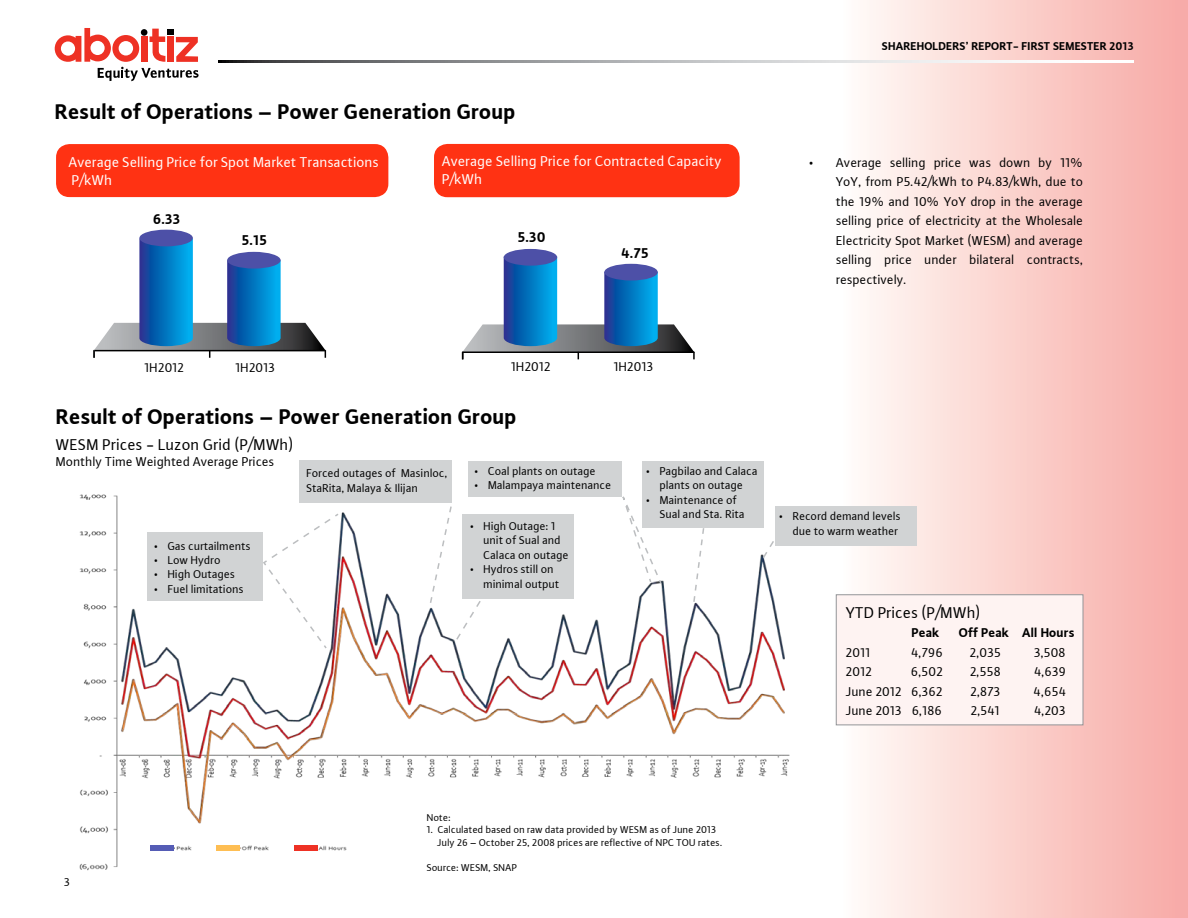
<style>
.page{position:relative;width:1188px;height:918px;background:#fff}
.page>*{position:absolute;margin:0;border:0;box-sizing:border-box;transform-origin:0 0}
.t1{font:22.5px "Aboitiz Sans Bold LF Regular";color:#000}
.t2{font:16.5px "Aboitiz Sans Normal LF Regular";color:#000}
.t3{font:15px/18px "Aboitiz Sans Normal LF Regular";color:#fff}
.t4{font:15px "Aboitiz Sans Bold LF Regular";color:#000}
.t5{font:13.5px/19.5px "Aboitiz Sans Normal LF Regular";color:#000;text-align:justify}
.t6{font:13.5px "Aboitiz Sans Bold LF Regular";color:#000}
.t7{font:12px/14.4px "Aboitiz Sans Normal LF Regular";color:#000}
.t8{font:12px "Aboitiz Sans Bold LF Regular";color:#000}
.t9{font:10.5px/12.6px "Aboitiz Sans Normal LF Regular";color:#000}
</style>
<div class="page">
<div style="left:803px;top:0;width:385px;height:918px;background:linear-gradient(to right,#fff,#f7a8a4)"></div>
<svg style="left:218px;top:60px;width:916px;height:2px"></svg>
<svg style="left:55px;top:28px;width:144px;height:53px"></svg>
<img style="left:79px;top:494px;width:711px;height:377px">
<svg style="left:692px;top:528px;width:13px;height:76px"></svg>
<svg style="left:761px;top:517px;width:28px;height:43px"></svg>
<div style="left:434px;top:144px;width:306px;height:53px;background:#ff3213;border-radius:14px"></div>
<div style="left:56px;top:144px;width:332px;height:53px;background:#ff3213;border-radius:14px"></div>
<svg style="left:93px;top:240px;width:233px;height:118px"></svg>
<svg style="left:462px;top:257px;width:233px;height:102px"></svg>
<div style="left:139px;top:230px;width:54px;height:16px;background:#4d50a7;border-radius:50%"></div>
<div style="left:504px;top:249px;width:53px;height:17px;background:#4d50a7;border-radius:50%"></div>
<div style="left:147px;top:532px;width:116px;height:69px;background:#d1d3d4"></div>
<div style="left:462px;top:515px;width:111px;height:84px;background:#d1d3d4"></div>
<div style="left:299px;top:460px;width:153px;height:43px;background:#d1d3d4"></div>
<svg style="left:262px;top:512px;width:78px;height:138px"></svg>
<svg style="left:429px;top:505px;width:53px;height:136px"></svg>
<svg style="left:612px;top:469px;width:51px;height:116px"></svg>
<div style="left:150px;top:845px;width:24px;height:5px;background:#555cb5"></div>
<div style="left:216px;top:845px;width:24px;height:5px;background:#febe53"></div>
<div style="left:295px;top:845px;width:23px;height:5px;background:#ee3124"></div>
<div style="left:468px;top:461px;width:153px;height:36px;background:#d1d3d4"></div>
<div style="left:642px;top:461px;width:122px;height:67px;background:#d1d3d4"></div>
<div style="left:775px;top:506px;width:141px;height:40px;background:#d1d3d4"></div>
<div style="left:836px;top:595px;width:247px;height:130px;background:#fef3f2;border:1px solid #939598"></div>
<h1 class="t1" style="left:55px;top:98px;width:463px">Result of Operations – Power Generation Group</h1>
<p class="t8" style="left:882px;top:38px;width:254px">Shareholders’ Report- first semester 2013</p>
<p class="t3" style="left:69px;top:153px;width:312px">Average Selling Price for Spot Market Transactions<br>P/kWh</p>
<p class="t3" style="left:442px;top:152px;width:281px">Average Selling Price for Contracted Capacity<br>P/kWh</p>
<p class="t5" style="left:836px;top:153px;width:249px;text-indent:-27px">• Average selling price was down by 11% YoY, from P5.42/kWh to P4.83/kWh, due to the 19% and 10% YoY drop in the average selling price of electricity at the Wholesale Electricity Spot Market (WESM) and average selling price under bilateral contracts, respectively.</p>
<p class="t4" style="left:153px;top:209px;width:29px">6.33</p>
<p class="t4" style="left:518px;top:228px;width:30px">5.30</p>
<p class="t4" style="left:242px;top:230px;width:27px">5.15</p>
<p class="t4" style="left:621px;top:244px;width:29px">4.75</p>
<p class="t5" style="left:145px;top:358px;width:41px">1H2012</p>
<p class="t5" style="left:236px;top:358px;width:41px">1H2013</p>
<p class="t5" style="left:511px;top:356px;width:41px">1H2012</p>
<p class="t5" style="left:614px;top:356px;width:41px">1H2013</p>
<h1 class="t1" style="left:56px;top:402px;width:463px">Result of Operations – Power Generation Group</h1>
<p class="t2" style="left:56px;top:435px;width:239px">WESM Prices - Luzon Grid (P/MWh)</p>
<p class="t5" style="left:56px;top:452px;width:220px">Monthly Time Weighted Average Prices</p>
<p class="t7" style="left:475px;top:464px;width:123px">• Coal plants on outage</p>
<p class="t7" style="left:475px;top:478px;width:138px">• Malampaya maintenance</p>
<p class="t7" style="left:306px;top:466px;width:143px">Forced outages of Masinloc,<br>StaRita, Malaya &amp; Ilijan</p>
<p class="t7" style="left:154px;top:538px;width:98px">• Gas curtailments</p>
<p class="t7" style="left:154px;top:553px;width:68px">• Low Hydro</p>
<p class="t7" style="left:154px;top:567px;width:82px">• High Outages</p>
<p class="t7" style="left:154px;top:582px;width:91px">• Fuel limitations</p>
<p class="t7" style="left:484px;top:519px;width:87px;text-indent:-14px">• High Outage: 1 unit of Sual and<br>Calaca on outage</p>
<p class="t7" style="left:484px;top:562px;width:77px;text-indent:-14px">• Hydros still on minimal output</p>
<p class="t7" style="left:646px;top:464px;width:113px;text-align:center">• Pagbilao and Calaca plants on outage</p>
<p class="t7" style="left:660px;top:493px;width:87px;text-indent:-14px">• Maintenance of<br>Sual and Sta. Rita</p>
<p class="t7" style="left:779px;top:509px;width:123px;text-align:right">• Record demand levels due to warm weather</p>
<p class="t2" style="left:846px;top:603px;width:136px">YTD Prices (P/MWh)</p>
<p class="t6" style="left:911px;top:624px;width:165px">Peak Off Peak All Hours</p>
<p class="t5" style="left:846px;top:643px;width:26px">2011</p>
<p class="t5" style="left:911px;top:643px;width:33px">4,796</p>
<p class="t5" style="left:970px;top:643px;width:33px">2,035</p>
<p class="t5" style="left:1034px;top:643px;width:33px">3,508</p>
<p class="t5" style="left:846px;top:662px;width:28px">2012</p>
<p class="t5" style="left:911px;top:662px;width:33px">6,502</p>
<p class="t5" style="left:970px;top:662px;width:32px">2,558</p>
<p class="t5" style="left:1034px;top:662px;width:33px">4,639</p>
<p class="t5" style="left:846px;top:682px;width:98px">June 2012 6,362</p>
<p class="t5" style="left:970px;top:682px;width:31px">2,873</p>
<p class="t5" style="left:1034px;top:682px;width:34px">4,654</p>
<p class="t5" style="left:846px;top:701px;width:98px">June 2013 6,186</p>
<p class="t5" style="left:971px;top:701px;width:31px">2,541</p>
<p class="t5" style="left:1034px;top:701px;width:33px">4,203</p>
<p class="t7" style="left:64px;top:874px;width:7px">3</p>
<p class="t9" style="left:427px;top:811px;width:25px">Note:</p>
<p class="t9" style="left:437px;top:824px;width:287px;text-indent:-10px">1. Calculated based on raw data provided by WESM as of June 2013<br>July 26 – October 25, 2008 prices are reflective of NPC TOU rates.</p>
<p class="t9" style="left:427px;top:862px;width:92px">Source: WESM, SNAP</p>
</div>
